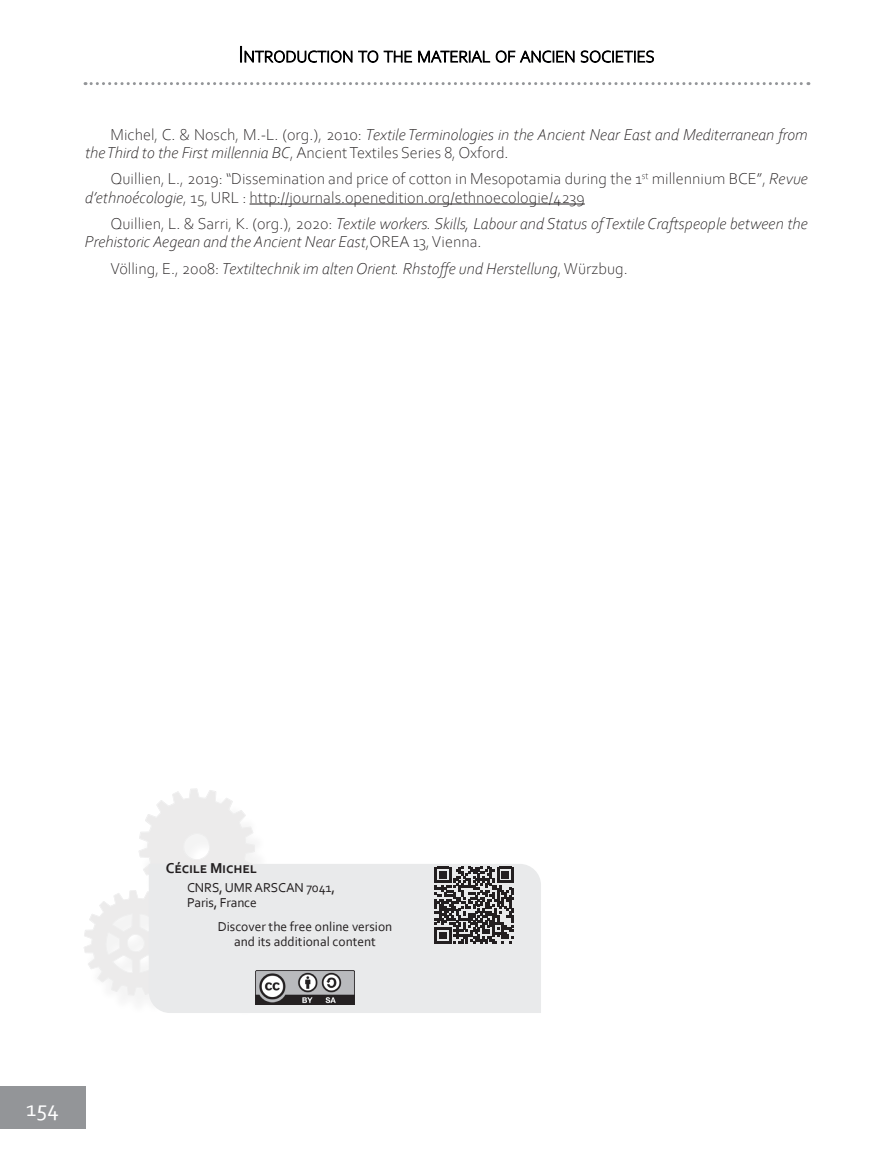
<style>
.page{position:relative;width:893px;height:1149px;background:#fff}
.page>*{position:absolute;margin:0;border:0;box-sizing:border-box;transform-origin:0 0}
.t1{font:22.5px "Corbel";color:#fff}
.t2{font:300 16.8px "Corbel";color:#000001}
.t3{font:italic 300 16.5px/18px "Corbel";color:#231f20}
.t4{font:300 16.5px/18px "Corbel";color:#231f20}
.t5{font:700 15px "Corbel";letter-spacing:-.01em;color:#231f20}
.t6{font:13.5px/15px "Corbel";color:#231f20}
.s1{font-size:24px}
.s2{font-style:normal}
.s3{font-style:italic}
</style>
<div class="page">
<div style="left:0;top:1085px;width:85px;height:43px;background:#939598"></div>
<svg style="left:85px;top:82px;width:724px;height:3px"></svg>
<hr style="left:250px;top:204px;width:335px;height:1px;background:#231f20">
<svg style="left:84px;top:788px;width:171px;height:208px"></svg>
<div style="left:149px;top:863px;width:392px;height:149px;background:#e9eaeb"></div>
<img style="left:256px;top:970px;width:98px;height:34px">
<svg style="left:434px;top:866px;width:80px;height:77px;background:#6f6d6e"></svg>
<p class="t2" style="left:238px;top:46px;width:418px"><span class="s1">I</span>NTRODUCTION TO THE MATERIAL OF ANCI EN SOCI ETI ES</p>
<p class="t3" style="left:85px;top:125px;width:724px;text-indent:26px"><span class="s2">Michel, C. &amp; Nosch, M.-L. (org.), 2010:</span> Textile Terminologies in the Ancient Near East and Mediterranean from the Third to the First millennia BC<span class="s2">, Ancient Textiles Series 8, Oxford.</span></p>
<p class="t4" style="left:85px;top:169px;width:724px;text-indent:26px">Quillien, L., 2019: “Dissemination and price of cotton in Mesopotamia during the 1<sup>st</sup> millennium BCE”, <span class="s3">Revue d’ethnoécologie</span>, 15, URL : http://journals.openedition.org/ethnoecologie/4239</p>
<p class="t3" style="left:85px;top:214px;width:724px;text-indent:26px"><span class="s2">Quillien, L. &amp; Sarri, K. (org.), 2020:</span> Textile workers. Skills, Labour and Status of Textile Craftspeople between the<br>Prehistoric Aegean and the Ancient Near East<span class="s2">,OREA 13, Vienna.</span></p>
<p class="t3" style="left:111px;top:258px;width:519px"><span class="s2">Völling, E., 2008:</span> Textiltechnik im alten Orient. Rhstoffe und Herstellung<span class="s2">, Würzbug.</span></p>
<h1 class="t1" style="left:26px;top:1094px;width:34px">154</h1>
<p class="t5" style="left:166px;top:858px;width:92px">Cécile Michel</p>
<p class="t6" style="left:187px;top:879px;width:150px">CNRS, UMR ARSCAN 7041,<br>Paris, France</p>
<p class="t6" style="left:218px;top:918px;width:176px;text-align:center">Discover the free online version and its additional content</p>
</div>
